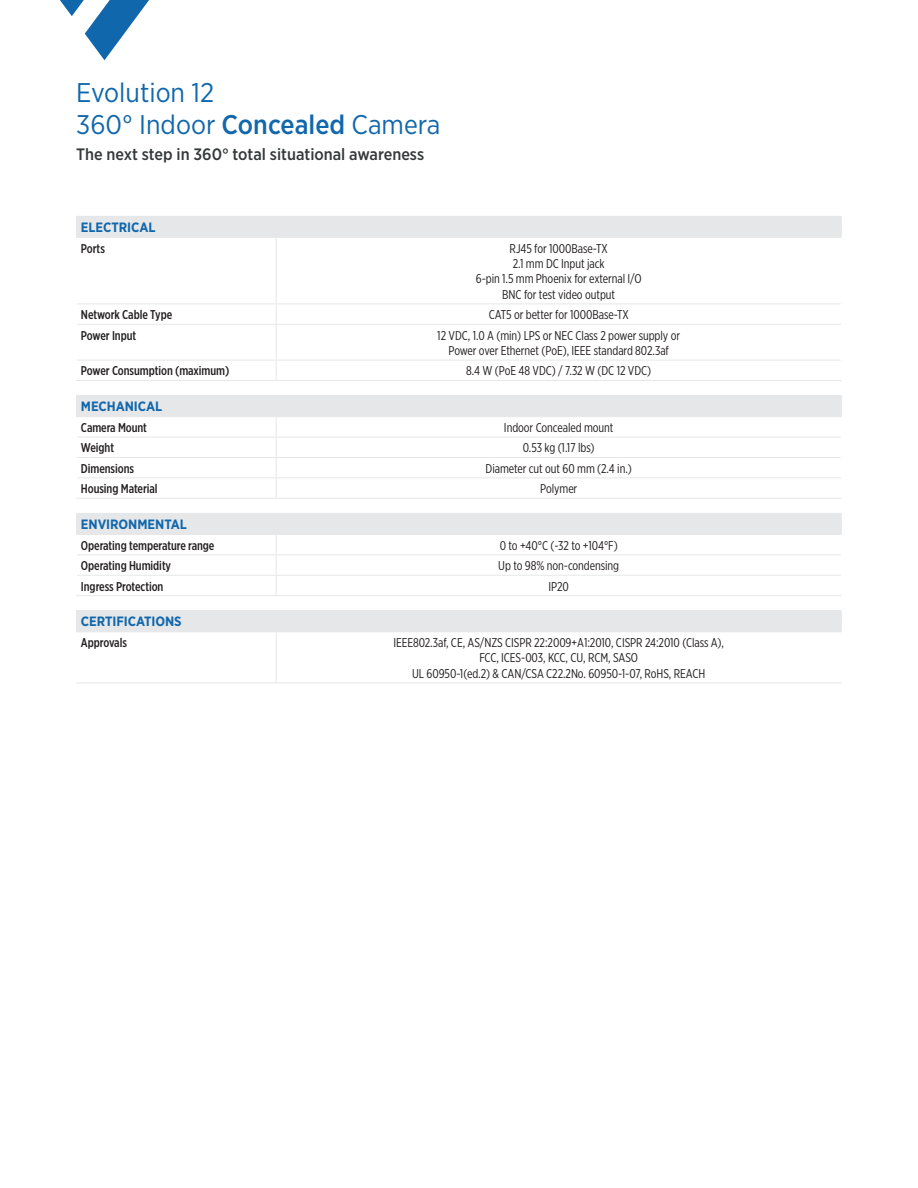
<style>
.page{position:relative;width:918px;height:1188px;background:#fff}
.page>*{position:absolute;margin:0;border:0;box-sizing:border-box;transform-origin:0 0}
.t1{font:27px "Gotham Narrow";color:#1167ac}
._11_pt_header{font:500 16.5px "Gotham Narrow";color:#35393a}
.New_chart_9pt_blue_h{font:700 13.5px "Gotham Narrow";letter-spacing:-.005em;color:#1167ac}
.New_chart_body{font:12.75px/15.3px "Gotham X Narrow";letter-spacing:-.005em;color:#231f20;text-align:center}
.New_chart_black_head{font:500 12.75px "Gotham X Narrow";letter-spacing:-.005em;color:#231f20}
.s1{font-weight:500}
</style>
<div class="page">
<svg style="left:60px;top:0;width:89px;height:60px"></svg>
<div style="left:77px;top:216px;width:764px;height:21px;background:#e6e7e8"></div>
<svg style="left:77px;top:303px;width:764px;height:57px"></svg>
<svg style="left:76px;top:217px;width:1px;height:20px"></svg>
<hr style="left:76px;top:216px;width:200px;height:1px;background:#e6e7e8">
<hr style="left:276px;top:216px;width:566px;height:1px;background:#e6e7e8">
<svg style="left:841px;top:217px;width:1px;height:20px"></svg>
<hr style="left:76px;top:237px;width:200px;height:1px;background:#e6e7e8">
<hr style="left:77px;top:304px;width:199px;height:1px;background:#e6e7e8">
<hr style="left:77px;top:324px;width:199px;height:1px;background:#e6e7e8">
<hr style="left:276px;top:238px;width:1px;height:66px;background:#e6e7e8">
<svg style="left:276px;top:305px;width:1px;height:19px"></svg>
<hr style="left:276px;top:325px;width:1px;height:35px;background:#e6e7e8">
<hr style="left:276px;top:237px;width:566px;height:1px;background:#e6e7e8">
<hr style="left:276px;top:304px;width:565px;height:1px;background:#e6e7e8">
<hr style="left:276px;top:324px;width:565px;height:1px;background:#e6e7e8">
<hr style="left:77px;top:360px;width:199px;height:1px;background:#e6e7e8">
<hr style="left:76px;top:380px;width:200px;height:1px;background:#e6e7e8">
<svg style="left:276px;top:361px;width:1px;height:19px"></svg>
<hr style="left:276px;top:360px;width:565px;height:1px;background:#e6e7e8">
<hr style="left:276px;top:380px;width:566px;height:1px;background:#e6e7e8">
<div style="left:77px;top:396px;width:764px;height:21px;background:#e6e7e8"></div>
<svg style="left:77px;top:417px;width:764px;height:81px"></svg>
<hr style="left:76px;top:395px;width:200px;height:1px;background:#e6e7e8">
<hr style="left:276px;top:395px;width:566px;height:1px;background:#e6e7e8">
<svg style="left:76px;top:396px;width:1px;height:20px"></svg>
<svg style="left:841px;top:396px;width:1px;height:20px"></svg>
<hr style="left:76px;top:416px;width:200px;height:1px;background:#e6e7e8">
<hr style="left:77px;top:437px;width:199px;height:1px;background:#e6e7e8">
<hr style="left:77px;top:457px;width:199px;height:1px;background:#e6e7e8">
<hr style="left:77px;top:477px;width:199px;height:1px;background:#e6e7e8">
<hr style="left:76px;top:498px;width:200px;height:1px;background:#e6e7e8">
<svg style="left:276px;top:417px;width:1px;height:81px"></svg>
<hr style="left:276px;top:416px;width:566px;height:1px;background:#e6e7e8">
<hr style="left:276px;top:437px;width:565px;height:1px;background:#e6e7e8">
<hr style="left:276px;top:457px;width:565px;height:1px;background:#e6e7e8">
<hr style="left:276px;top:477px;width:565px;height:1px;background:#e6e7e8">
<hr style="left:276px;top:498px;width:566px;height:1px;background:#e6e7e8">
<div style="left:77px;top:513px;width:764px;height:21px;background:#e6e7e8"></div>
<svg style="left:76px;top:514px;width:1px;height:20px"></svg>
<hr style="left:76px;top:513px;width:200px;height:1px;background:#e6e7e8">
<hr style="left:276px;top:513px;width:566px;height:1px;background:#e6e7e8">
<svg style="left:841px;top:514px;width:1px;height:20px"></svg>
<hr style="left:76px;top:534px;width:200px;height:1px;background:#e6e7e8">
<hr style="left:77px;top:554px;width:199px;height:1px;background:#e6e7e8">
<hr style="left:77px;top:575px;width:199px;height:1px;background:#e6e7e8">
<hr style="left:76px;top:595px;width:200px;height:1px;background:#e6e7e8">
<svg style="left:276px;top:535px;width:1px;height:60px"></svg>
<hr style="left:276px;top:534px;width:566px;height:1px;background:#e6e7e8">
<hr style="left:276px;top:554px;width:565px;height:1px;background:#e6e7e8">
<hr style="left:276px;top:575px;width:565px;height:1px;background:#e6e7e8">
<hr style="left:276px;top:595px;width:566px;height:1px;background:#e6e7e8">
<hr style="left:76px;top:610px;width:200px;height:1px;background:#e6e7e8">
<hr style="left:276px;top:610px;width:566px;height:1px;background:#e6e7e8">
<svg style="left:76px;top:611px;width:766px;height:72px"></svg>
<hr style="left:76px;top:631px;width:200px;height:1px;background:#e6e7e8">
<hr style="left:76px;top:683px;width:200px;height:1px;background:#e6e7e8">
<hr style="left:276px;top:632px;width:1px;height:51px;background:#e6e7e8">
<hr style="left:276px;top:631px;width:566px;height:1px;background:#e6e7e8">
<hr style="left:276px;top:683px;width:566px;height:1px;background:#e6e7e8">
<p class="t1" style="left:76px;top:75px;width:139px">Evolution 12</p>
<p class="t1" style="left:76px;top:108px;width:366px">360° Indoor <span class="s1">Concealed</span> Camera</p>
<p class="_11_pt_header" style="left:76px;top:144px;width:349px">The next step in 360° total situational awareness</p>
<p class="New_chart_9pt_blue_h" style="left:81px;top:218px;width:76px">ELECTRICAL</p>
<h4 class="New_chart_black_head" style="left:81px;top:240px;width:25px">Ports</h4>
<p class="New_chart_body" style="left:476px;top:240px;width:167px">RJ45 for 1000Base-TX<br>2.1 mm DC Input jack<br>6-pin 1.5 mm Phoenix for external I/O<br>BNC for test video output</p>
<h4 class="New_chart_black_head" style="left:81px;top:307px;width:93px">Network Cable Type</h4>
<p class="New_chart_body" style="left:489px;top:307px;width:142px">CAT5 or better for 1000Base-TX</p>
<h4 class="New_chart_black_head" style="left:81px;top:327px;width:57px">Power Input</h4>
<p class="New_chart_body" style="left:437px;top:327px;width:244px">12 VDC, 1.0 A (min) LPS or NEC Class 2 power supply or<br>Power over Ethernet (PoE), IEEE standard 802.3af</p>
<h4 class="New_chart_black_head" style="left:81px;top:363px;width:150px">Power Consumption (maximum)</h4>
<p class="New_chart_body" style="left:466px;top:363px;width:187px">8.4 W (PoE 48 VDC) / 7.32 W (DC 12 VDC)</p>
<p class="New_chart_9pt_blue_h" style="left:81px;top:397px;width:83px">MECHANICAL</p>
<h4 class="New_chart_black_head" style="left:81px;top:420px;width:68px">Camera Mount</h4>
<p class="New_chart_body" style="left:504px;top:420px;width:111px">Indoor Concealed mount</p>
<h4 class="New_chart_black_head" style="left:81px;top:440px;width:35px">Weight</h4>
<p class="New_chart_body" style="left:523px;top:440px;width:73px">0.53 kg (1.17 lbs)</p>
<h4 class="New_chart_black_head" style="left:81px;top:461px;width:55px">Dimensions</h4>
<p class="New_chart_body" style="left:486px;top:460px;width:148px">Diameter cut out 60 mm (2.4 in.)</p>
<h4 class="New_chart_black_head" style="left:81px;top:481px;width:78px">Housing Material</h4>
<p class="New_chart_body" style="left:540px;top:481px;width:39px">Polymer</p>
<p class="New_chart_9pt_blue_h" style="left:81px;top:515px;width:107px">ENVIRONMENTAL</p>
<h4 class="New_chart_black_head" style="left:81px;top:537px;width:135px">Operating temperature range</h4>
<p class="New_chart_body" style="left:500px;top:537px;width:120px">0 to +40°C (-32 to +104°F)</p>
<h4 class="New_chart_black_head" style="left:81px;top:558px;width:92px">Operating Humidity</h4>
<p class="New_chart_body" style="left:498px;top:558px;width:122px">Up to 98% non-condensing</p>
<h4 class="New_chart_black_head" style="left:81px;top:578px;width:84px">Ingress Protection</h4>
<p class="New_chart_body" style="left:548px;top:578px;width:22px">IP20</p>
<p class="New_chart_9pt_blue_h" style="left:81px;top:613px;width:102px">CERTIFICATIONS</p>
<h4 class="New_chart_black_head" style="left:81px;top:635px;width:47px">Approvals</h4>
<p class="New_chart_body" style="left:393px;top:635px;width:332px">IEEE802.3af, CE, AS/NZS CISPR 22:2009+A1:2010, CISPR 24:2010 (Class A),</p>
<p class="New_chart_body" style="left:479px;top:650px;width:160px">FCC, ICES-003, KCC, CU, RCM, SASO</p>
<p class="New_chart_body" style="left:412px;top:666px;width:295px">UL 60950-1(ed.2) &amp; CAN/CSA C22.2No. 60950-1-07, RoHS, REACH</p>
</div>
